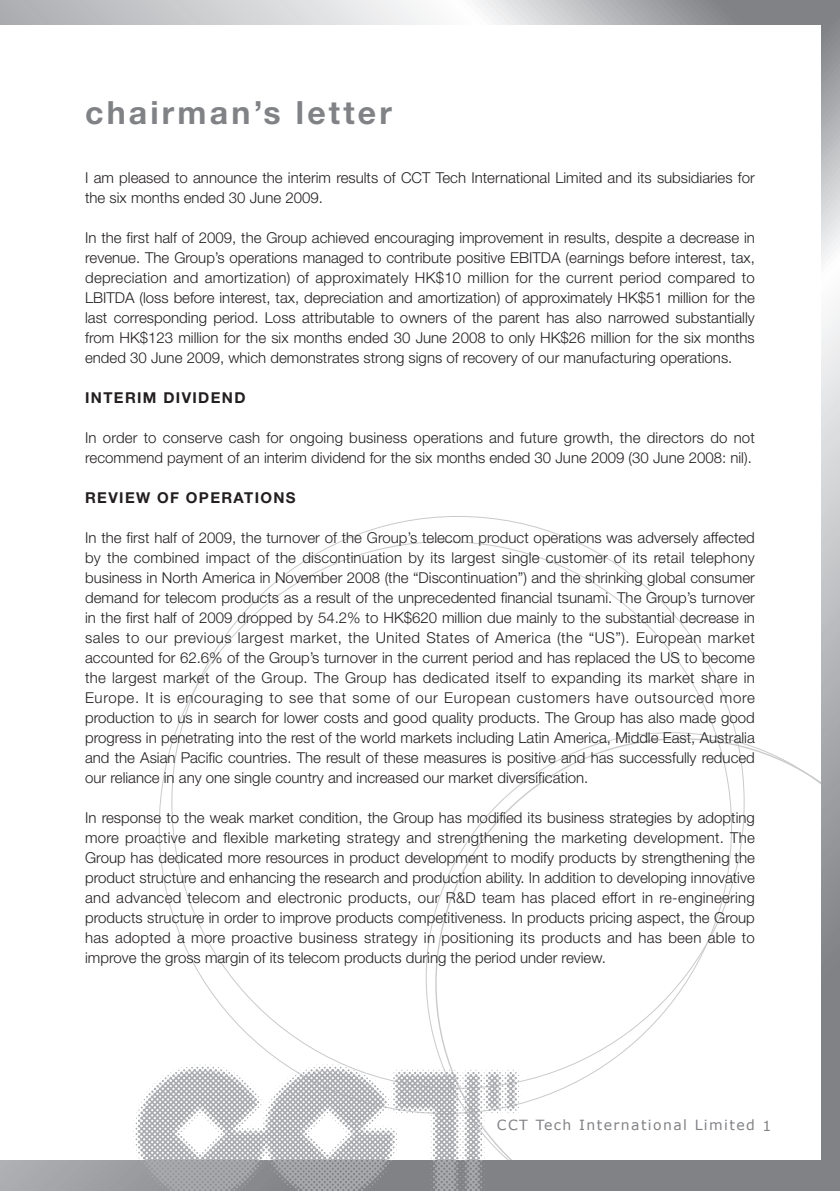
<style>
.page{position:relative;width:840px;height:1191px;background:#fff}
.page>*{position:absolute;margin:0;border:0;box-sizing:border-box;transform-origin:0 0}
.t1{font:700 32px "Helvetica Neue LT Std";letter-spacing:.1em;color:#808285}
.t2{font:300 15px/20px "Helvetica Neue LT Std";color:#231f20;text-align:justify}
.t3{font:700 15px "Helvetica Neue LT Std";letter-spacing:.09em;color:#231f20}
.t4{font:14px "Verdana";letter-spacing:.1em;color:#808285}
</style>
<div class="page">
<svg style="left:425px;top:732px;width:395px;height:370px"></svg>
<svg style="left:0;top:0;width:820px;height:25px"></svg>
<svg style="left:0;top:1160px;width:820px;height:31px"></svg>
<svg style="left:820px;top:0;width:19px;height:1191px"></svg>
<img style="left:127px;top:1058px;width:402px;height:133px">
<h1 class="t1" style="left:85px;top:101px;width:308px">chairman’s letter</h1>
<p class="t2" style="left:85px;top:169px;width:670px">I am pleased to announce the interim results of CCT Tech International Limited and its subsidiaries for the six months ended 30 June 2009.</p>
<p class="t2" style="left:85px;top:229px;width:670px">In the first half of 2009, the Group achieved encouraging improvement in results, despite a decrease in revenue. The Group’s operations managed to contribute positive EBITDA (earnings before interest, tax, depreciation and amortization) of approximately HK$10 million for the current period compared to LBITDA (loss before interest, tax, depreciation and amortization) of approximately HK$51 million for the last corresponding period. Loss attributable to owners of the parent has also narrowed substantially from HK$123 million for the six months ended 30 June 2008 to only HK$26 million for the six months ended 30 June 2009, which demonstrates strong signs of recovery of our manufacturing operations.</p>
<p class="t3" style="left:85px;top:392px;width:162px">INTERIM DIVIDEND</p>
<p class="t2" style="left:85px;top:429px;width:671px">In order to conserve cash for ongoing business operations and future growth, the directors do not recommend payment of an interim dividend for the six months ended 30 June 2009 (30 June 2008: nil).</p>
<p class="t3" style="left:85px;top:492px;width:212px">REVIEW OF OPERATIONS</p>
<p class="t2" style="left:85px;top:529px;width:670px">In the first half of 2009, the turnover of the Group’s telecom product operations was adversely affected by the combined impact of the discontinuation by its largest single customer of its retail telephony business in North America in November 2008 (the “Discontinuation”) and the shrinking global consumer demand for telecom products as a result of the unprecedented financial tsunami. The Group’s turnover in the first half of 2009 dropped by 54.2% to HK$620 million due mainly to the substantial decrease in sales to our previous largest market, the United States of America (the “US”). European market accounted for 62.6% of the Group’s turnover in the current period and has replaced the US to become the largest market of the Group. The Group has dedicated itself to expanding its market share in Europe. It is encouraging to see that some of our European customers have outsourced more production to us in search for lower costs and good quality products. The Group has also made good progress in penetrating into the rest of the world markets including Latin America, Middle East, Australia and the Asian Pacific countries. The result of these measures is positive and has successfully reduced our reliance in any one single country and increased our market diversification.</p>
<p class="t2" style="left:85px;top:809px;width:670px">In response to the weak market condition, the Group has modified its business strategies by adopting more proactive and flexible marketing strategy and strengthening the marketing development. The Group has dedicated more resources in product development to modify products by strengthening the product structure and enhancing the research and production ability. In addition to developing innovative and advanced telecom and electronic products, our R&amp;D team has placed effort in re-engineering products structure in order to improve products competitiveness. In products pricing aspect, the Group has adopted a more proactive business strategy in positioning its products and has been able to improve the gross margin of its telecom products during the period under review.</p>
<p class="t4" style="left:496px;top:1116px;width:276px">CCT Tech International Limited 1</p>
</div>
